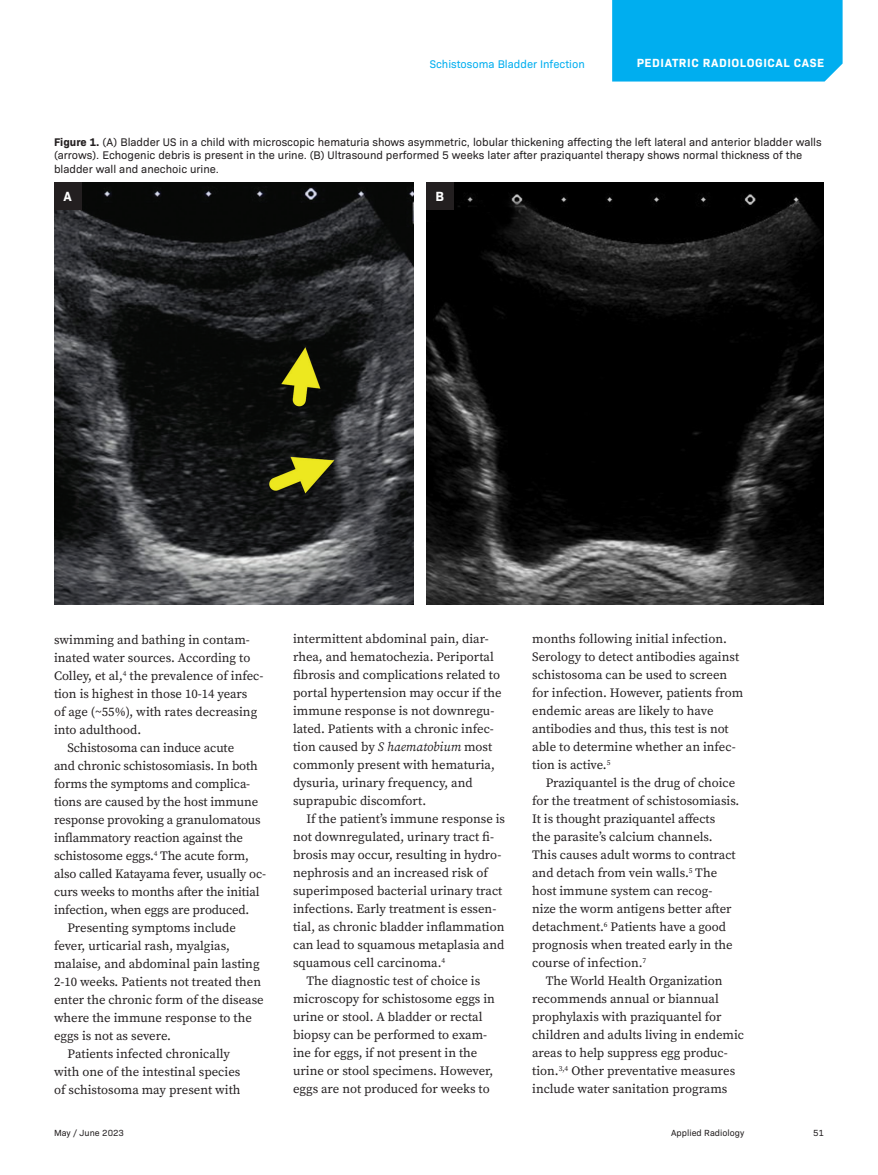
<style>
.page{position:relative;width:878px;height:1175px;background:#fff}
.page>*{position:absolute;margin:0;border:0;box-sizing:border-box;transform-origin:0 0}
.Figure-Markers{font:700 13.5px "Bio Sans";color:#fff}
.Body{font:12.75px/18px "Source Serif Pro";color:#231f20}
.t1{font:700 12px "Bio Sans";letter-spacing:.05em;color:#fff}
.Figure{font:11.25px/13.5px "Bio Sans";color:#231f20}
.t2{font:11.25px "Bio Sans";color:#00aeef}
.t3{font:9px "Bio Sans";color:#231f20}
.s1{font-weight:700}
.s2{font-style:italic}
</style>
<div class="page">
<div style="left:612px;top:0;width:230px;height:82px;background:#00aeef"></div>
<img style="left:54px;top:183px;width:359px;height:421px">
<img style="left:426px;top:183px;width:398px;height:421px">
<div style="left:54px;top:183px;width:27px;height:27px;background:#231f20"></div>
<div style="left:426px;top:183px;width:27px;height:27px;background:#231f20"></div>
<p class="t2" style="left:429px;top:55px;width:157px">Schistosoma Bladder Infection</p>
<p class="t1" style="left:636px;top:54px;width:189px">PEDIATRIC RADIOLOGICAL CASE</p>
<p class="Figure" style="left:54px;top:134px;width:769px"><span class="s1">Figure 1.</span> (A) Bladder US in a child with microscopic hematuria shows asymmetric, lobular thickening affecting the left lateral and anterior bladder walls (arrows). Echogenic debris is present in the urine. (B) Ultrasound performed 5 weeks later after praziquantel therapy shows normal thickness of the bladder wall and anechoic urine.</p>
<p class="Figure-Markers" style="left:63px;top:186px;width:10px">A</p>
<p class="Figure-Markers" style="left:435px;top:186px;width:10px">B</p>
<p class="Body" style="left:54px;top:631px;width:211px">swimming and bathing in contam&shy;inated water sources. According to<br>Colley, et al,<sup>4</sup> the prevalence of infec&shy;tion is highest in those 10-14 years<br>of age (~55%), with rates decreasing into adulthood.</p>
<p class="Body" style="left:54px;top:739px;width:213px;text-indent:14px">Schistosoma can induce acute<br>and chronic schistosomiasis. In both forms the symptoms and complica&shy;tions are caused by the host immune response provoking a granulomatous inflammatory reaction against the schistosome eggs.<sup>4</sup> The acute form, also called Katayama fever, usually oc&shy;curs weeks to months after the initial infection, when eggs are produced.</p>
<p class="Body" style="left:54px;top:919px;width:211px;text-indent:14px">Presenting symptoms include fever, urticarial rash, myalgias, malaise, and abdominal pain lasting<br>2-10 weeks. Patients not treated then enter the chronic form of the disease where the immune response to the eggs is not as severe.</p>
<p class="Body" style="left:54px;top:1045px;width:188px;text-align:center">Patients infected chronically with one of the intestinal species of schistosoma may present with</p>
<p class="Body" style="left:293px;top:629px;width:210px">intermittent abdominal pain, diar&shy;rhea, and hematochezia. Periportal fibrosis and complications related to portal hypertension may occur if the immune response is not downregu&shy;lated. Patients with a chronic infec&shy;tion caused by <span class="s2">S haematobium</span> most commonly present with hematuria, dysuria, urinary frequency, and suprapubic discomfort.</p>
<p class="Body" style="left:293px;top:809px;width:213px;text-indent:14px">If the patient’s immune response is not downregulated, urinary tract fi&shy;brosis may occur, resulting in hydro&shy;nephrosis and an increased risk of superimposed bacterial urinary tract infections. Early treatment is essen&shy;tial, as chronic bladder inflammation can lead to squamous metaplasia and squamous cell carcinoma.<sup>4</sup></p>
<p class="Body" style="left:293px;top:971px;width:203px;text-indent:14px">The diagnostic test of choice is microscopy for schistosome eggs in urine or stool. A bladder or rectal biopsy can be performed to exam&shy;ine for eggs, if not present in the urine or stool specimens. However, eggs are not produced for weeks to</p>
<p class="Body" style="left:532px;top:629px;width:213px">months following initial infection.<br>Serology to detect antibodies against schistosoma can be used to screen for infection. However, patients from endemic areas are likely to have antibodies and thus, this test is not able to determine whether an infec&shy;tion is active.<sup>5</sup></p>
<p class="Body" style="left:532px;top:773px;width:209px;text-indent:14px">Praziquantel is the drug of choice for the treatment of schistosomiasis.<br>It is thought praziquantel affects<br>the parasite’s calcium channels.<br>This causes adult worms to contract and detach from vein walls.<sup>5</sup> The host immune system can recog&shy;nize the worm antigens better after detachment.<sup>6</sup> Patients have a good prognosis when treated early in the course of infection.<sup>7</sup></p>
<p class="Body" style="left:532px;top:971px;width:213px;text-indent:14px">The World Health Organization recommends annual or biannual prophylaxis with praziquantel for children and adults living in endemic areas to help suppress egg produc&shy;tion.<sup>3,4</sup> Other preventative measures include water sanitation programs</p>
<p class="t3" style="left:54px;top:1126px;width:71px">May / June 2023</p>
<p class="t3" style="left:671px;top:1126px;width:75px">Applied Radiology</p>
<p class="t3" style="left:813px;top:1126px;width:12px">51</p>
</div>
